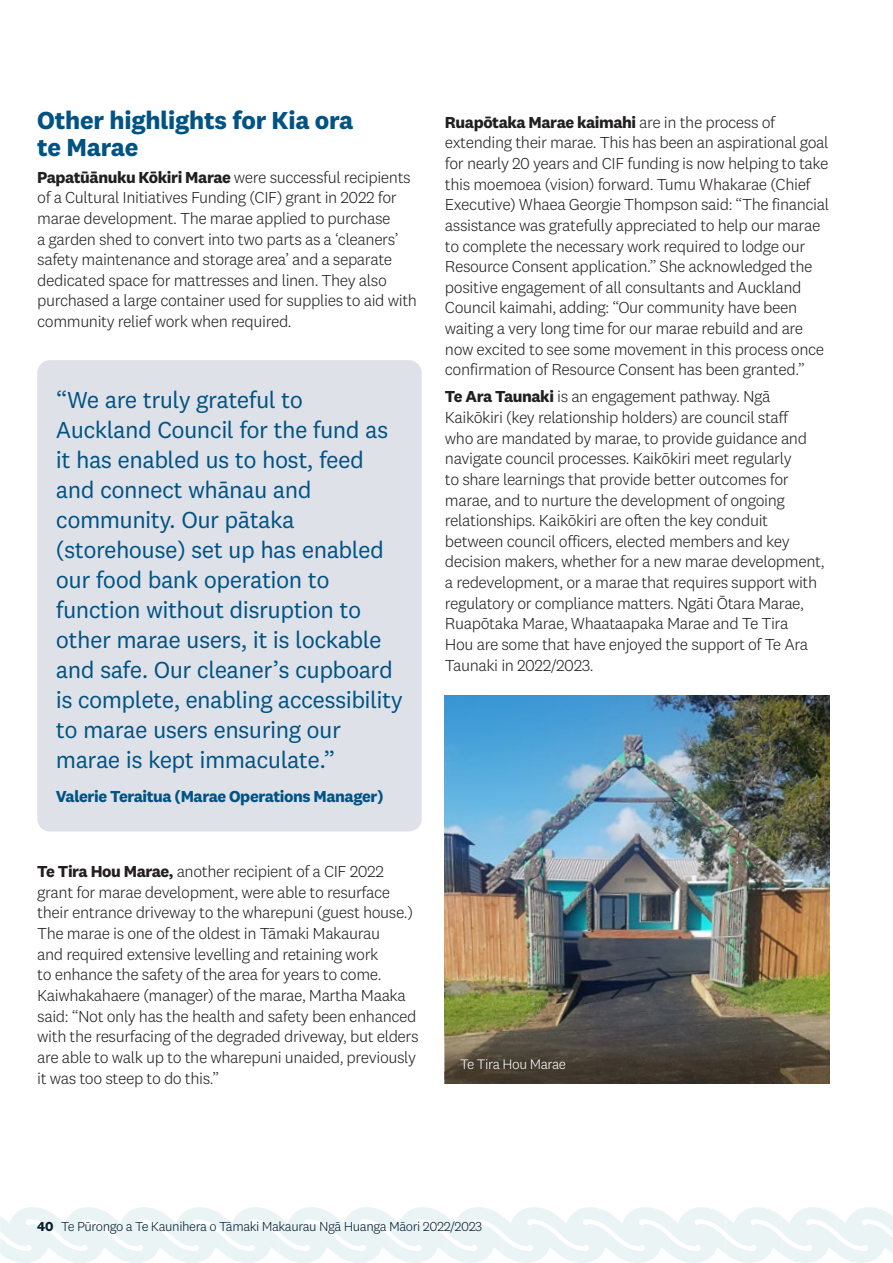
<style>
.page{position:relative;width:893px;height:1263px;background:#fff}
.page>*{position:absolute;margin:0;border:0;box-sizing:border-box;transform-origin:0 0}
.AC_LFD_Subheading_Style_1{font:700 25.5px/27px "National 2";letter-spacing:-.01em;color:#005383}
.AC_Headline_supporting_text_5{font:24px/30px "National 2";letter-spacing:-.025em;color:#005383}
.AC_LFD_Body_Copy{font:300 16.5px/20.7px "National 2";letter-spacing:-.025em;color:#231f20}
.AC_LFD_Body_Copy-2{font:700 16.5px "National 2";letter-spacing:-.025em;color:#005383}
.t1{font:300 14.25px "National 2";letter-spacing:-.03em;color:#fff}
.t2{font:300 13.5px "National 2";letter-spacing:-.03em;color:#041c2f}
.s1{font-weight:700}
</style>
<div class="page">
<svg style="left:0;top:1207px;width:893px;height:56px"></svg>
<div style="left:37px;top:360px;width:385px;height:471px;background:#dfe1e9;border-radius:13px"></div>
<img style="left:445px;top:695px;width:384px;height:287px">
<svg style="left:445px;top:982px;width:384px;height:101px;background:#5d5b44"></svg>
<h2 class="AC_LFD_Subheading_Style_1" style="left:37px;top:106px;width:318px">Other highlights for Kia ora te Marae</h2>
<p class="AC_LFD_Body_Copy" style="left:37px;top:167px;width:381px"><span class="s1">Papatūānuku Kōkiri Marae</span> were successful recipients of a Cultural Initiatives Funding (CIF) grant in 2022 for marae development. The marae applied to purchase<br>a garden shed to convert into two parts as a ‘cleaners’ safety maintenance and storage area’ and a separate dedicated space for mattresses and linen. They also purchased a large container used for supplies to aid with community relief work when required.</p>
<p class="AC_Headline_supporting_text_5" style="left:56px;top:385px;width:348px">“We are truly grateful to<br>Auckland Council for the fund as it has enabled us to host, feed and connect whānau and community. Our pātaka (storehouse) set up has enabled our food bank operation to function without disruption to other marae users, it is lockable and safe. Our cleaner’s cupboard is complete, enabling accessibility to marae users ensuring our marae is kept immaculate.”</p>
<p class="AC_LFD_Body_Copy-2" style="left:56px;top:786px;width:329px">Valerie Teraitua (Marae Operations Manager)</p>
<p class="AC_LFD_Body_Copy" style="left:37px;top:861px;width:383px"><span class="s1">Te Tira Hou Marae,</span> another recipient of a CIF 2022 grant for marae development, were able to resurface their entrance driveway to the wharepuni (guest house.)<br>The marae is one of the oldest in Tāmaki Makaurau<br>and required extensive levelling and retaining work<br>to enhance the safety of the area for years to come.<br>Kaiwhakahaere (manager) of the marae, Martha Maaka said: “Not only has the health and safety been enhanced with the resurfacing of the degraded driveway, but elders are able to walk up to the wharepuni unaided, previously it was too steep to do this.”</p>
<p class="AC_LFD_Body_Copy" style="left:445px;top:112px;width:386px"><span class="s1">Ruapōtaka Marae kaimahi</span> are in the process of extending their marae. This has been an aspirational goal for nearly 20 years and CIF funding is now helping to take this moemoea (vision) forward. Tumu Whakarae (Chief Executive) Whaea Georgie Thompson said: “The financial assistance was gratefully appreciated to help our marae to complete the necessary work required to lodge our Resource Consent application.” She acknowledged the positive engagement of all consultants and Auckland Council kaimahi, adding: “Our community have been waiting a very long time for our marae rebuild and are now excited to see some movement in this process once confirmation of Resource Consent has been granted.”</p>
<p class="AC_LFD_Body_Copy" style="left:445px;top:386px;width:381px"><span class="s1">Te Ara Taunaki</span> is an engagement pathway. Ngā Kaikōkiri (key relationship holders) are council staff<br>who are mandated by marae, to provide guidance and navigate council processes. Kaikōkiri meet regularly<br>to share learnings that provide better outcomes for marae, and to nurture the development of ongoing relationships. Kaikōkiri are often the key conduit between council officers, elected members and key decision makers, whether for a new marae development, a redevelopment, or a marae that requires support with regulatory or compliance matters. Ngāti Ōtara Marae, Ruapōtaka Marae, Whaataapaka Marae and Te Tira<br>Hou are some that have enjoyed the support of Te Ara Taunaki in 2022/2023.</p>
<p class="t1" style="left:460px;top:1056px;width:107px">Te Tira Hou Marae</p>
<p class="t2" style="left:37px;top:1219px;width:447px"><span class="s1">40</span> Te Pūrongo a Te Kaunihera o Tāmaki Makaurau Ngā Huanga Māori 2022/2023</p>
</div>
